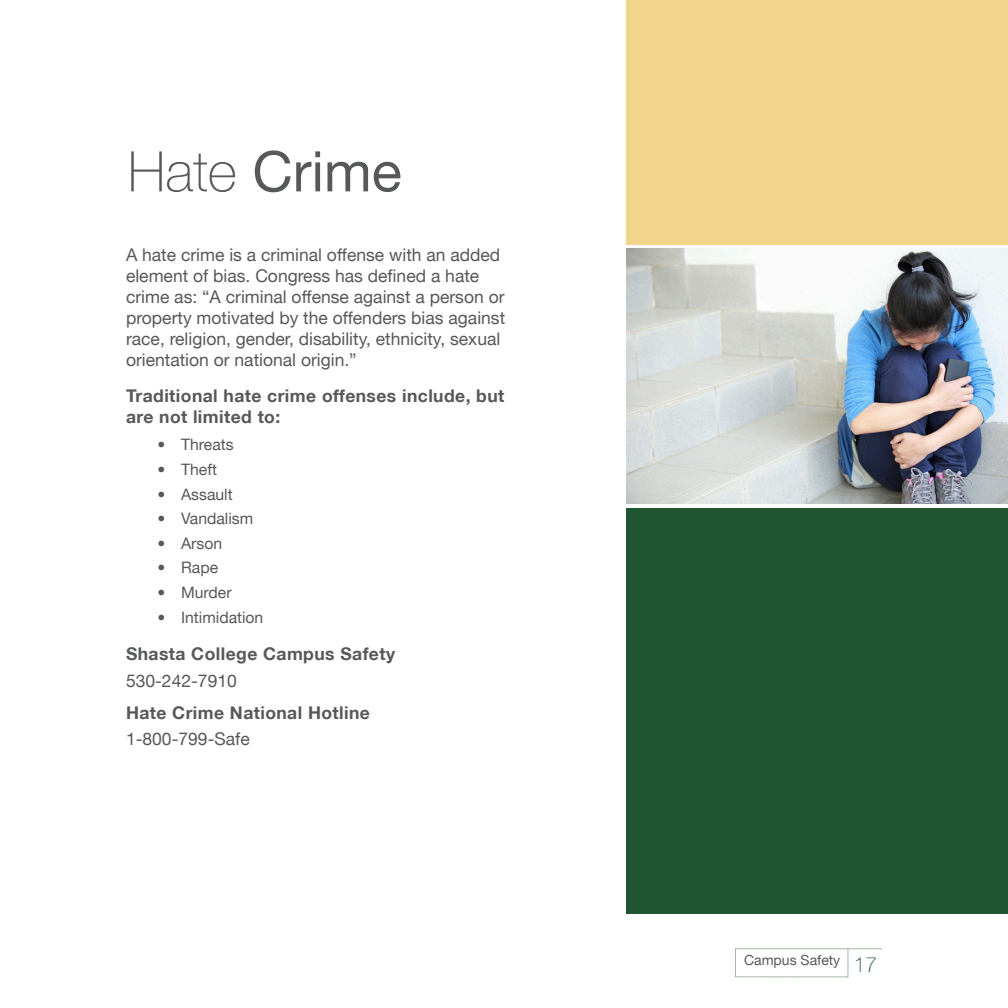
<style>
.page{position:relative;width:1008px;height:1008px;background:#fff}
.page>*{position:absolute;margin:0;border:0;box-sizing:border-box;transform-origin:0 0}
.t1{font:56px "Helvetica Neue LT";color:#57585a}
.Body_Text{font:17.5px/21px "Helvetica Neue LT";color:#57585a}
.Subhead{font:700 17.5px/21px "Helvetica Neue LT";letter-spacing:.025em;color:#57585a}
.Contact_Name{font:700 17.5px "Helvetica Neue LT";letter-spacing:.025em;color:#57585a}
.Resource_Info{font:17.5px "Helvetica Neue LT";color:#57585a}
.t2{font:15.75px "Helvetica Neue LT";color:#57585a}
.t3{font:14px "Helvetica Neue LT";color:#57585a}
.s1{font-weight:100}
.s2{font-weight:100;font-size:21px;color:#205532}
</style>
<div class="page">
<svg style="left:735px;top:948px;width:147px;height:30px"></svg>
<div style="left:626px;top:508px;width:382px;height:406px;background:#205532"></div>
<div style="left:626px;top:0;width:382px;height:244px;background:#f0d58b"></div>
<img style="left:626px;top:248px;width:382px;height:256px">
<p class="t1" style="left:128px;top:138px;width:276px"><span class="s1">Hate</span> Crime</p>
<p class="Body_Text" style="left:126px;top:244px;width:381px">A hate crime is a criminal offense with an added element of bias. Congress has defined a hate crime as: “A criminal offense against a person or property motivated by the offenders bias against race, religion, gender, disability, ethnicity, sexual orientation or national origin.”</p>
<p class="Subhead" style="left:126px;top:385px;width:380px">Traditional hate crime offenses include, but are not limited to:</p>
<p class="t2" style="left:158px;top:435px;width:78px">• Threats</p>
<p class="t2" style="left:158px;top:460px;width:61px">• Theft</p>
<p class="t2" style="left:158px;top:485px;width:77px">• Assault</p>
<p class="t2" style="left:158px;top:509px;width:97px">• Vandalism</p>
<p class="t2" style="left:158px;top:534px;width:66px">• Arson</p>
<p class="t2" style="left:158px;top:558px;width:62px">• Rape</p>
<p class="t2" style="left:158px;top:583px;width:76px">• Murder</p>
<p class="t2" style="left:158px;top:608px;width:107px">• Intimidation</p>
<p class="Contact_Name" style="left:126px;top:643px;width:271px">Shasta College Campus Safety</p>
<p class="Resource_Info" style="left:126px;top:670px;width:112px">530-242-7910</p>
<p class="Contact_Name" style="left:126px;top:702px;width:245px">Hate Crime National Hotline</p>
<p class="Resource_Info" style="left:126px;top:729px;width:125px">1-800-799-Safe</p>
<p class="t3" style="left:744px;top:952px;width:135px">Campus Safety <span class="s2">17</span></p>
</div>
